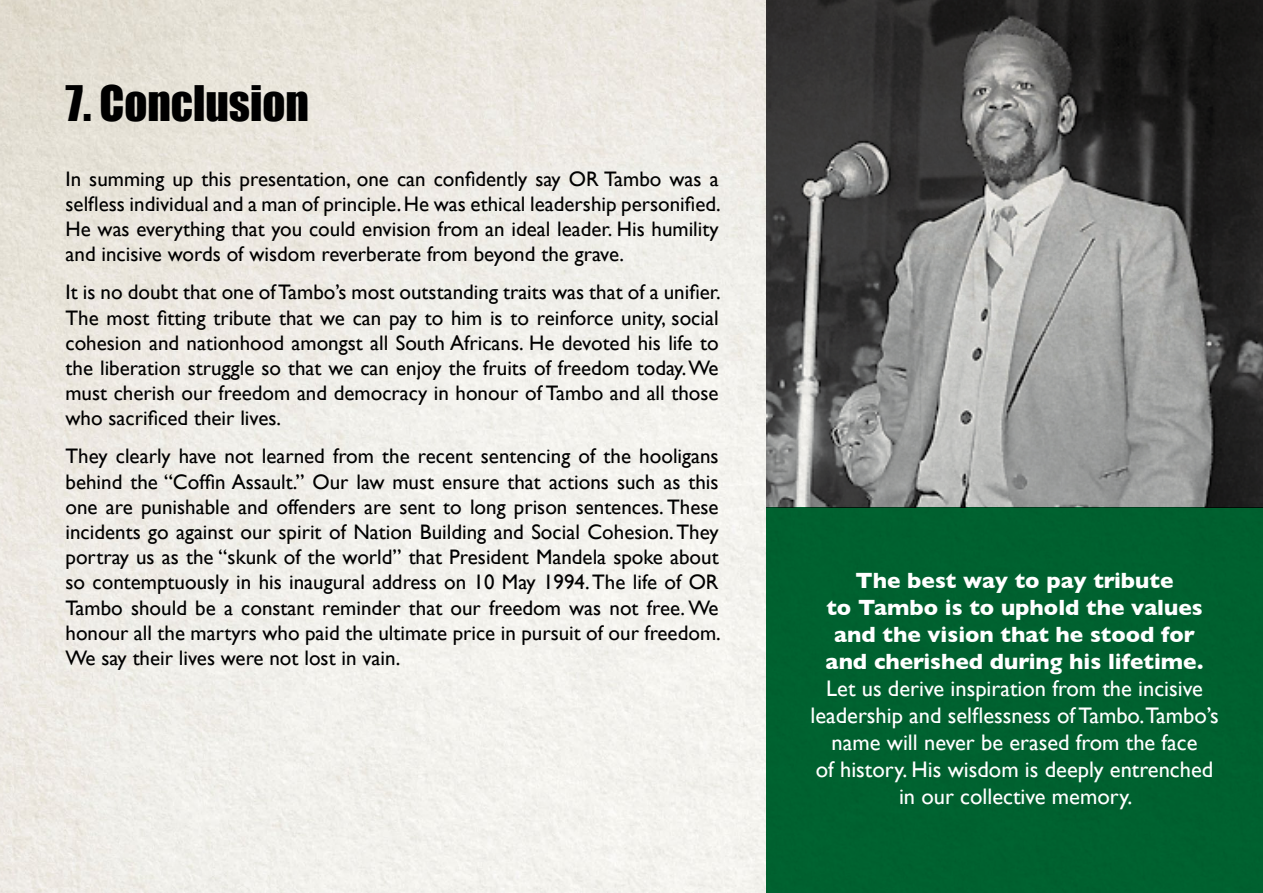
<style>
.page{position:relative;width:1263px;height:893px;background:#fff}
.page>*{position:absolute;margin:0;border:0;box-sizing:border-box;transform-origin:0 0}
.t1{font:45px "Impact";color:#000}
.t2{font:22.5px/27px "Gill Sans";color:#fff;text-align:center}
.t3{font:700 22.5px/27px "Gill Sans";color:#fff;text-align:center}
.t4{font:21px/25.2px "Gill Sans";color:#000;text-align:justify}
</style>
<div class="page">
<div style="left:766px;top:507px;width:497px;height:386px;background:#063"></div>
<img style="left:766px;top:0;width:497px;height:507px">
<h1 class="t1" style="left:66px;top:69px;width:245px">7. Conclusion</h1>
<p class="t4" style="left:66px;top:166px;width:657px">In summing up this presentation, one can confidently say OR Tambo was a selfless individual and a man of principle. He was ethical leadership personified.<br>He was everything that you could envision from an ideal leader. His humility and incisive words of wisdom reverberate from beyond the grave.</p>
<p class="t4" style="left:66px;top:280px;width:657px">It is no doubt that one of Tambo’s most outstanding traits was that of a unifier.<br>The most fitting tribute that we can pay to him is to reinforce unity, social cohesion and nationhood amongst all South Africans. He devoted his life to the liberation struggle so that we can enjoy the fruits of freedom today. We must cherish our freedom and democracy in honour of Tambo and all those who sacrificed their lives.</p>
<p class="t4" style="left:66px;top:443px;width:657px">They clearly have not learned from the recent sentencing of the hooligans behind the “Coffin Assault.” Our law must ensure that actions such as this one are punishable and offenders are sent to long prison sentences. These incidents go against our spirit of Nation Building and Social Cohesion. They portray us as the “skunk of the world” that President Mandela spoke about so contemptuously in his inaugural address on 10 May 1994. The life of OR Tambo should be a constant reminder that our freedom was not free. We honour all the martyrs who paid the ultimate price in pursuit of our freedom.<br>We say their lives were not lost in vain.</p>
<p class="t3" style="left:825px;top:566px;width:380px">The best way to pay tribute<br>to Tambo is to uphold the values and the vision that he stood for and cherished during his lifetime.</p>
<p class="t2" style="left:810px;top:674px;width:410px">Let us derive inspiration from the incisive leadership and selflessness of Tambo.Tambo’s name will never be erased from the face<br>of history. His wisdom is deeply entrenched in our collective memory.</p>
</div>
